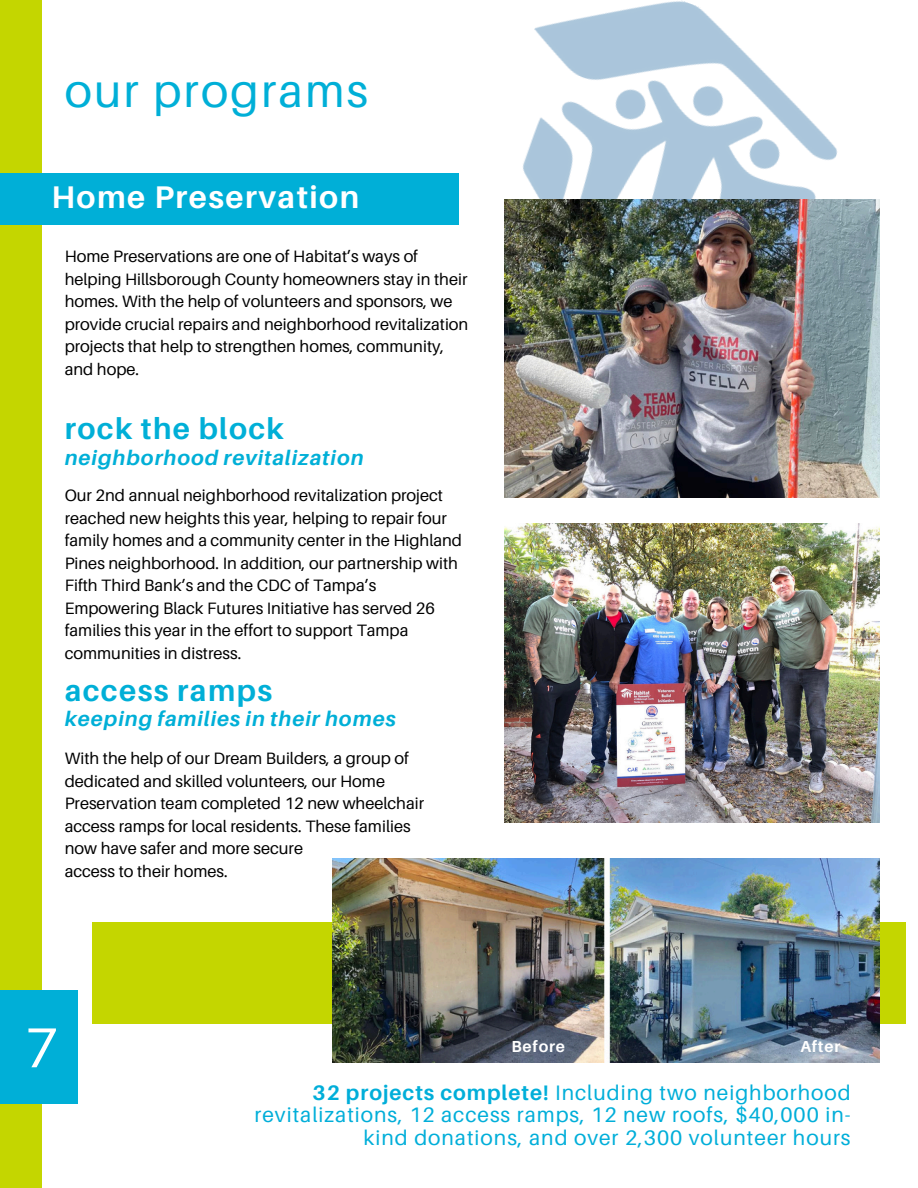
<style>
.page{position:relative;width:918px;height:1188px;background:#fff}
.page>*{position:absolute;margin:0;border:0;box-sizing:border-box;transform-origin:0 0}
.t1{font:56.25px "Aileron";color:#fff}
.t2{font:46.35px "Aileron";letter-spacing:.045em;color:#00afd7}
.t3{font:700 31.35px "Aileron";letter-spacing:.045em;color:#fff}
.t4{font:700 29.85px "Aileron";letter-spacing:.045em;color:#00afd7}
.t5{font:21px/22.5px "Aileron";letter-spacing:.045em;color:#01aed9;text-align:right}
.t6{font:italic 700 20.85px "Aileron";letter-spacing:.045em;color:#00afd7}
.t7{font:16.5px/22.5px "Aileron";color:#000}
.t8{font:700 15.9px "Aileron";letter-spacing:.045em;color:#fff}
.s1{font-weight:700}
</style>
<div class="page">
<div style="left:92px;top:922px;width:813px;height:102px;background:#c4d600"></div>
<div style="left:0;top:0;width:42px;height:1188px;background:#c4d600"></div>
<div style="left:0;top:990px;width:78px;height:114px;background:#00afd7"></div>
<img style="left:523px;top:0;width:314px;height:199px">
<img style="left:504px;top:199px;width:376px;height:299px">
<img style="left:504px;top:523px;width:376px;height:299px">
<div style="left:0;top:173px;width:459px;height:52px;background:#00afd7"></div>
<img style="left:333px;top:858px;width:546px;height:205px">
<h3 class="t2" style="left:65px;top:62px;width:305px">our programs</h3>
<p class="t3" style="left:52px;top:178px;width:309px">Home Preservation</p>
<p class="t7" style="left:65px;top:245px;width:405px">Home Preservations are one of Habitat’s ways of helping Hillsborough County homeowners stay in their homes. With the help of volunteers and sponsors, we provide crucial repairs and neighborhood revitalization projects that help to strengthen homes, community, and hope.</p>
<h2 class="t4" style="left:65px;top:410px;width:221px">rock the block</h2>
<p class="t6" style="left:65px;top:444px;width:301px">neighborhood revitalization</p>
<p class="t7" style="left:65px;top:484px;width:399px">Our 2nd annual neighborhood revitalization project reached new heights this year, helping to repair four family homes and a community center in the Highland Pines neighborhood. In addition, our partnership with Fifth Third Bank’s and the CDC of Tampa’s Empowering Black Futures Initiative has served 26 families this year in the effort to support Tampa communities in distress.</p>
<p class="t4" style="left:65px;top:672px;width:209px">access ramps</p>
<p class="t6" style="left:65px;top:706px;width:333px">keeping families in their homes</p>
<p class="t7" style="left:65px;top:747px;width:361px">With the help of our Dream Builders, a group of dedicated and skilled volunteers, our Home Preservation team completed 12 new wheelchair access ramps for local residents. These families</p>
<h5 class="t7" style="left:65px;top:837px;width:240px">now have safer and more secure</h5>
<h5 class="t7" style="left:65px;top:859px;width:165px">access to their homes.</h5>
<h2 class="t1" style="left:26px;top:1013px;width:34px">7</h2>
<h2 class="t8" style="left:511px;top:1037px;width:55px">Before</h2>
<p class="t8" style="left:800px;top:1037px;width:42px">After</p>
<h3 class="t5" style="left:255px;top:1081px;width:598px"><span class="s1">32 projects complete!</span> Including two neighborhood revitalizations, 12 access ramps, 12 new roofs, $40,000 in&shy;kind donations, and over 2,300 volunteer hours</h3>
</div>
